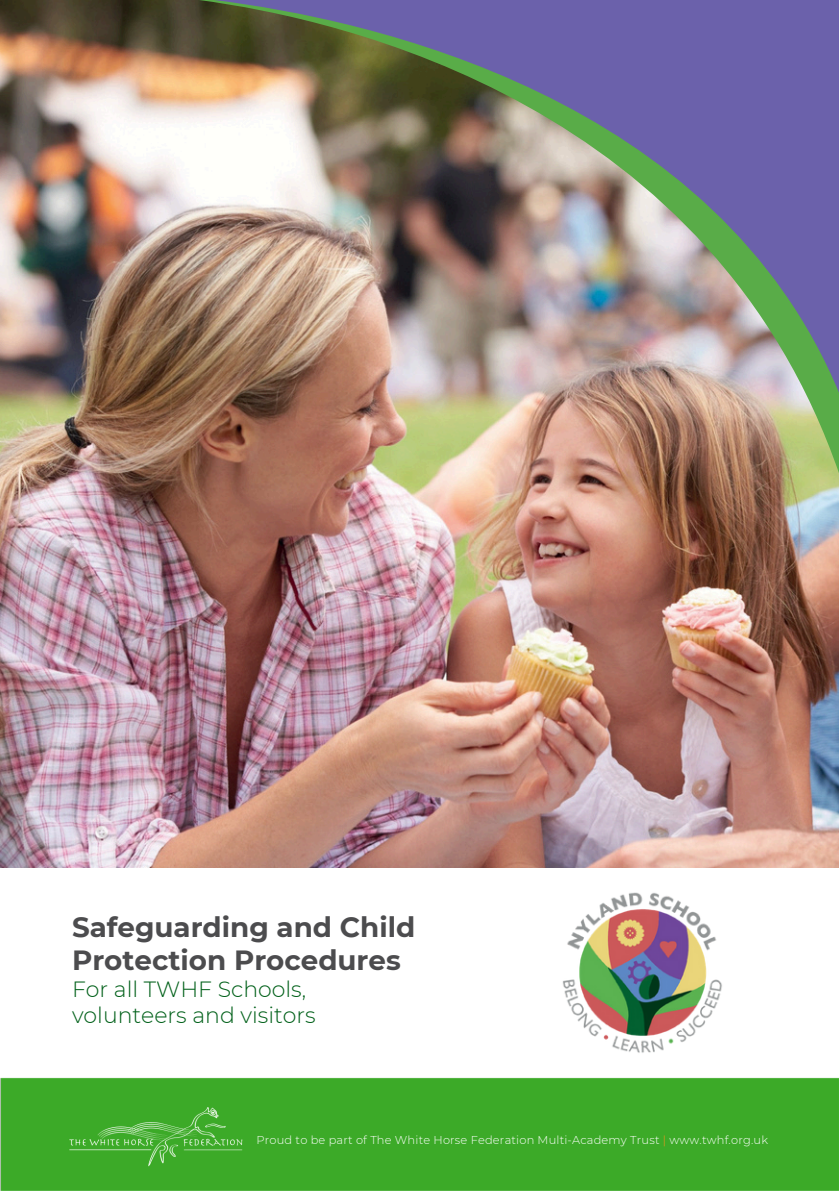
<style>
.page{position:relative;width:839px;height:1191px;background:#fff}
.page>*{position:absolute;margin:0;border:0;box-sizing:border-box;transform-origin:0 0}
.t1{font:700 27.8px/33px "Montserrat";color:#4c4c4e}
.t2{font:300 22px/25.6px "Montserrat";color:#016019}
.t3{font:300 11.4px "Montserrat";letter-spacing:.015em;color:#fff}
.s1{color:#f8941d}
</style>
<div class="page">
<img style="left:0;top:0;width:838px;height:867px">
<img style="left:199px;top:0;width:639px;height:475px">
<div style="left:0;top:1077px;width:838px;height:114px;background:#3caa28"></div>
<img style="left:562px;top:892px;width:160px;height:161px">
<p class="t1" style="left:72px;top:911px;width:345px">Safeguarding and Child<br>Protection Procedures</p>
<p class="t2" style="left:72px;top:976px;width:245px">For all TWHF Schools, volunteers and visitors</p>
<h1 class="t3" style="left:256px;top:1133px;width:513px">Proud to be part of The White Horse Federation Multi-Academy Trust <span class="s1">|</span> www.twhf.org.uk</h1>
</div>
